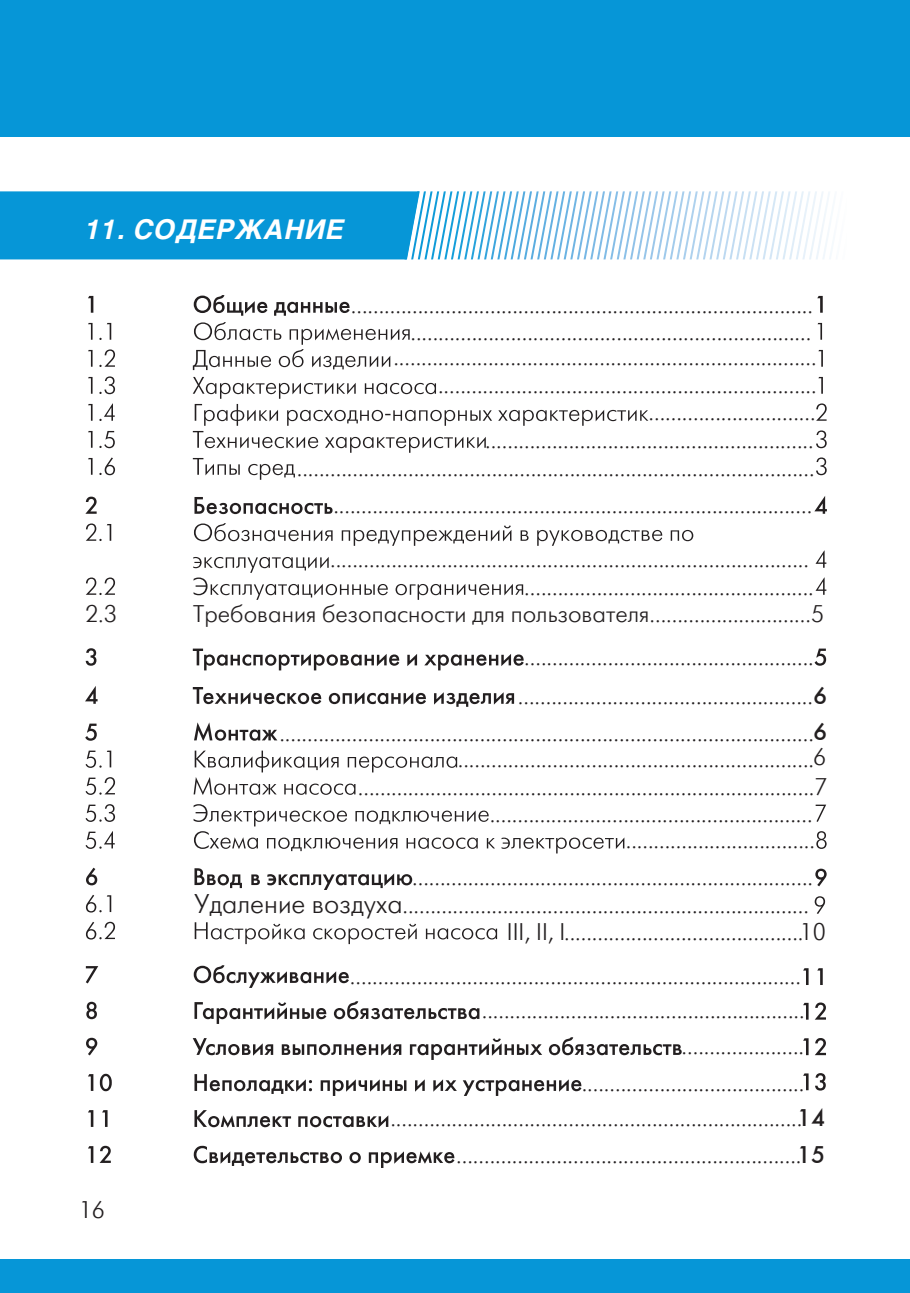
<style>
.page{position:relative;width:910px;height:1293px;background:#fff}
.page>*{position:absolute;margin:0;border:0;box-sizing:border-box;transform-origin:0 0}
.t1{font:27px "Futuris Light C";color:#231f20}
.t2{font:italic 700 27px "Helios";letter-spacing:.03em;color:#fff}
.t3{font:24px "Futuris Light C";color:#231f20}
.t4{font:24px "Futuris C";color:#231f20}
.s1{font-family:"Futuris C"}
</style>
<div class="page">
<div style="left:0;top:0;width:910px;height:136px;background:#0696d7"></div>
<div style="left:0;top:1258px;width:910px;height:35px;background:#0696d7"></div>
<svg style="left:88px;top:1145px;width:366px;height:23px"></svg>
<svg style="left:88px;top:1110px;width:300px;height:17px"></svg>
<svg style="left:88px;top:1073px;width:493px;height:23px"></svg>
<svg style="left:86px;top:1001px;width:393px;height:23px"></svg>
<svg style="left:86px;top:965px;width:263px;height:23px"></svg>
<svg style="left:86px;top:804px;width:741px;height:49px"></svg>
<svg style="left:86px;top:750px;width:371px;height:45px"></svg>
<svg style="left:85px;top:722px;width:192px;height:19px"></svg>
<svg style="left:85px;top:686px;width:429px;height:21px"></svg>
<svg style="left:86px;top:648px;width:740px;height:22px"></svg>
<svg style="left:86px;top:523px;width:740px;height:77px"></svg>
<svg style="left:85px;top:496px;width:742px;height:18px"></svg>
<svg style="left:88px;top:376px;width:739px;height:104px"></svg>
<svg style="left:88px;top:322px;width:735px;height:48px"></svg>
<svg style="left:88px;top:295px;width:735px;height:21px"></svg>
<svg style="left:0;top:191px;width:831px;height:68px"></svg>
<svg style="left:86px;top:867px;width:741px;height:77px"></svg>
<svg style="left:803px;top:968px;width:20px;height:17px"></svg>
<svg style="left:803px;top:1002px;width:23px;height:17px"></svg>
<svg style="left:86px;top:1037px;width:740px;height:23px"></svg>
<svg style="left:803px;top:1073px;width:23px;height:17px"></svg>
<p class="t2" style="left:85px;top:213px;width:261px">11. СОДЕРЖАНИЕ</p>
<p class="t3" style="left:351px;top:293px;width:464px">...................................................................................</p>
<p class="t3" style="left:410px;top:320px;width:402px">........................................................................</p>
<p class="t3" style="left:393px;top:345px;width:425px">............................................................................</p>
<p class="t3" style="left:438px;top:372px;width:380px">....................................................................</p>
<p class="t3" style="left:649px;top:399px;width:169px">..............................</p>
<p class="t3" style="left:485px;top:428px;width:330px">...........................................................</p>
<p class="t3" style="left:297px;top:455px;width:519px">.............................................................................................</p>
<p class="t3" style="left:333px;top:492px;width:480px">......................................................................................</p>
<p class="t3" style="left:85px;top:602px;width:33px">2.3</p>
<p class="t3" style="left:79px;top:1197px;width:28px">16</p>
<p class="t3" style="left:330px;top:547px;width:480px">......................................................................................</p>
<p class="t3" style="left:524px;top:574px;width:291px">....................................................</p>
<p class="t3" style="left:193px;top:602px;width:632px">Требования безопасности для пользователя.............................5</p>
<p class="t3" style="left:524px;top:645px;width:291px">....................................................</p>
<p class="t3" style="left:518px;top:683px;width:311px">.....................................................<span class="s1">6</span></p>
<p class="t3" style="left:279px;top:720px;width:549px">................................................................................................<span class="s1">6</span></p>
<p class="t3" style="left:458px;top:747px;width:370px">................................................................6</p>
<p class="t3" style="left:358px;top:774px;width:471px">..................................................................................7</p>
<p class="t3" style="left:490px;top:802px;width:324px">..........................................................</p>
<p class="t3" style="left:626px;top:827px;width:191px">..................................</p>
<p class="t3" style="left:412px;top:865px;width:402px">........................................................................</p>
<p class="t3" style="left:402px;top:892px;width:408px">.........................................................................</p>
<p class="t1" style="left:194px;top:890px;width:210px">Удаление воздуха</p>
<p class="t3" style="left:800px;top:919px;width:28px">10</p>
<p class="t3" style="left:507px;top:919px;width:298px">III, II, I...........................................</p>
<p class="t3" style="left:350px;top:963px;width:453px">.................................................................................</p>
<p class="t3" style="left:482px;top:998px;width:324px">..........................................................</p>
<p class="t3" style="left:682px;top:1033px;width:124px">......................</p>
<p class="t3" style="left:582px;top:1070px;width:224px">........................................</p>
<p class="t4" style="left:797px;top:1103px;width:30px">14</p>
<p class="t4" style="left:797px;top:1140px;width:30px">15</p>
<p class="t3" style="left:390px;top:1106px;width:414px">..........................................................................</p>
<p class="t3" style="left:456px;top:1142px;width:347px">..............................................................</p>
</div>
